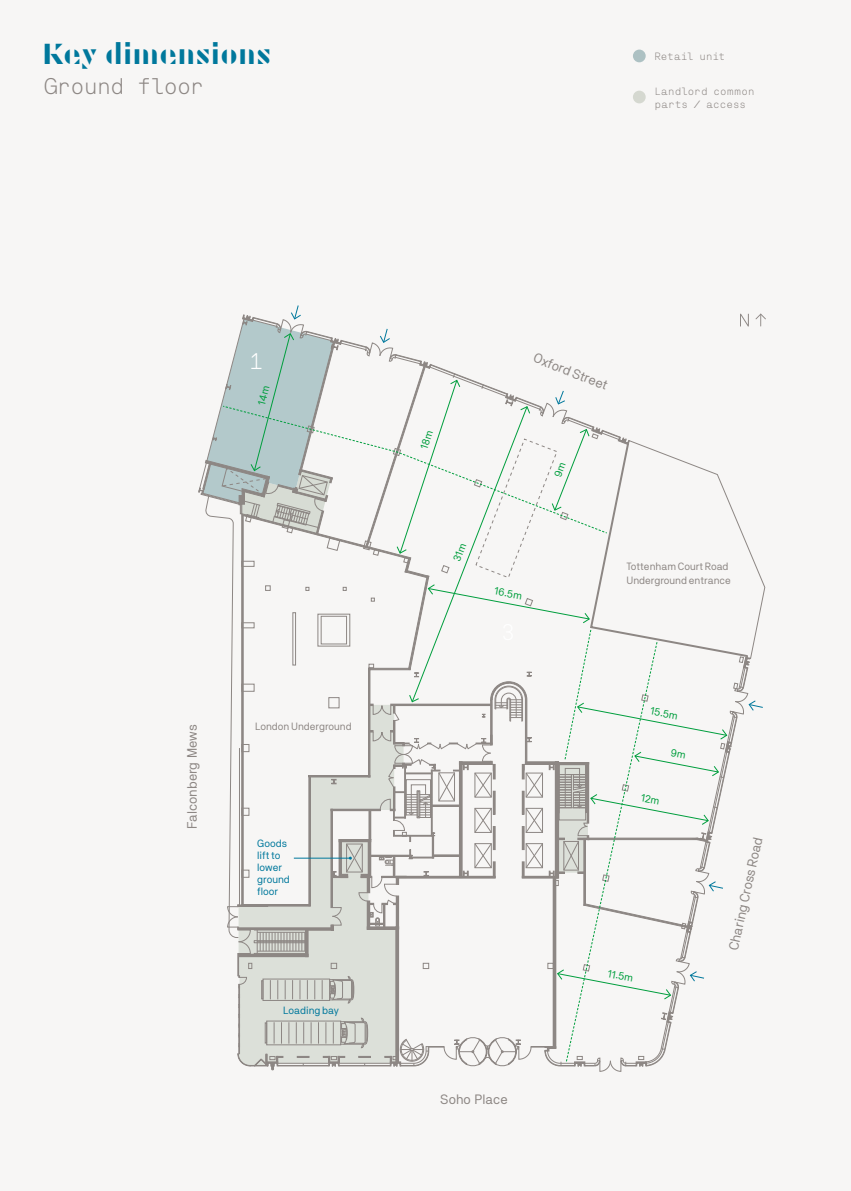
<style>
.page{position:relative;width:851px;height:1191px;background:#fff}
.page>*{position:absolute;margin:0;border:0;box-sizing:border-box;transform-origin:0 0}
.t1{font:700 30px "Cut";letter-spacing:.005em;color:#00789c}
.t2{font:300 22.5px "NB Akademie Mono Std";letter-spacing:-.155em;color:#8d8784}
.t3{font:300 22.5px "NB Akademie Mono Std";color:#fff}
.t4{font:13.5px "NB Akademie Std";color:#8d8784}
.t5{font:10.5px/13.5px "NB Akademie Std";color:#8d8784}
.t6{font:10.5px/12px "NB Akademie Std";color:#00789c}
.t7{font:300 10.5px/13.5px "NB Akademie Mono Std";letter-spacing:-.115em;color:#8d8784}
.t8{font:10.5px "NB Akademie Std";color:#009e3d}
</style>
<div class="page">
<div style="left:0;top:0;width:850px;height:1191px;background:#f7f6f5"></div>
<div style="left:632px;top:91px;width:13px;height:12px;background:#d5d8d0;border-radius:50%"></div>
<div style="left:632px;top:50px;width:13px;height:12px;background:#adc1c3;border-radius:50%"></div>
<svg style="left:198px;top:305px;width:567px;height:766px"></svg>
<h1 class="t1" style="left:43px;top:37px;width:230px">Key dimensions</h1>
<h2 class="t2" style="left:43px;top:74px;width:165px">Ground floor</h2>
<p class="t7" style="left:654px;top:50px;width:73px">Retail unit</p>
<p class="t7" style="left:654px;top:84px;width:103px">Landlord common parts / access</p>
<h2 class="t3" style="left:248px;top:348px;width:18px">1</h2>
<p class="t4" style="left:184px;top:829px;width:106px;rotate:-90deg">Falconberg Mews</p>
<p class="t5" style="left:255px;top:720px;width:98px">London Underground</p>
<p class="t6" style="left:257px;top:837px;width:34px">Goods lift to lower ground floor</p>
<p class="t6" style="left:283px;top:1004px;width:57px">Loading bay</p>
<p class="t4" style="left:536px;top:350px;width:80px;rotate:21deg">Oxford Street</p>
<p class="t8" style="left:495px;top:585px;width:29px;rotate:10deg">16.5m</p>
<p class="t4" style="left:440px;top:1091px;width:69px">Soho Place</p>
<p class="t5" style="left:626px;top:559px;width:106px">Tottenham Court Road<br>Underground entrance</p>
<p class="t8" style="left:651px;top:705px;width:29px;rotate:10deg">15.5m</p>
<p class="t8" style="left:608px;top:967px;width:27px;rotate:10deg">11.5m</p>
<p class="t4" style="left:725px;top:948px;width:117px;rotate:-77deg">Charing Cross Road</p>
</div>
